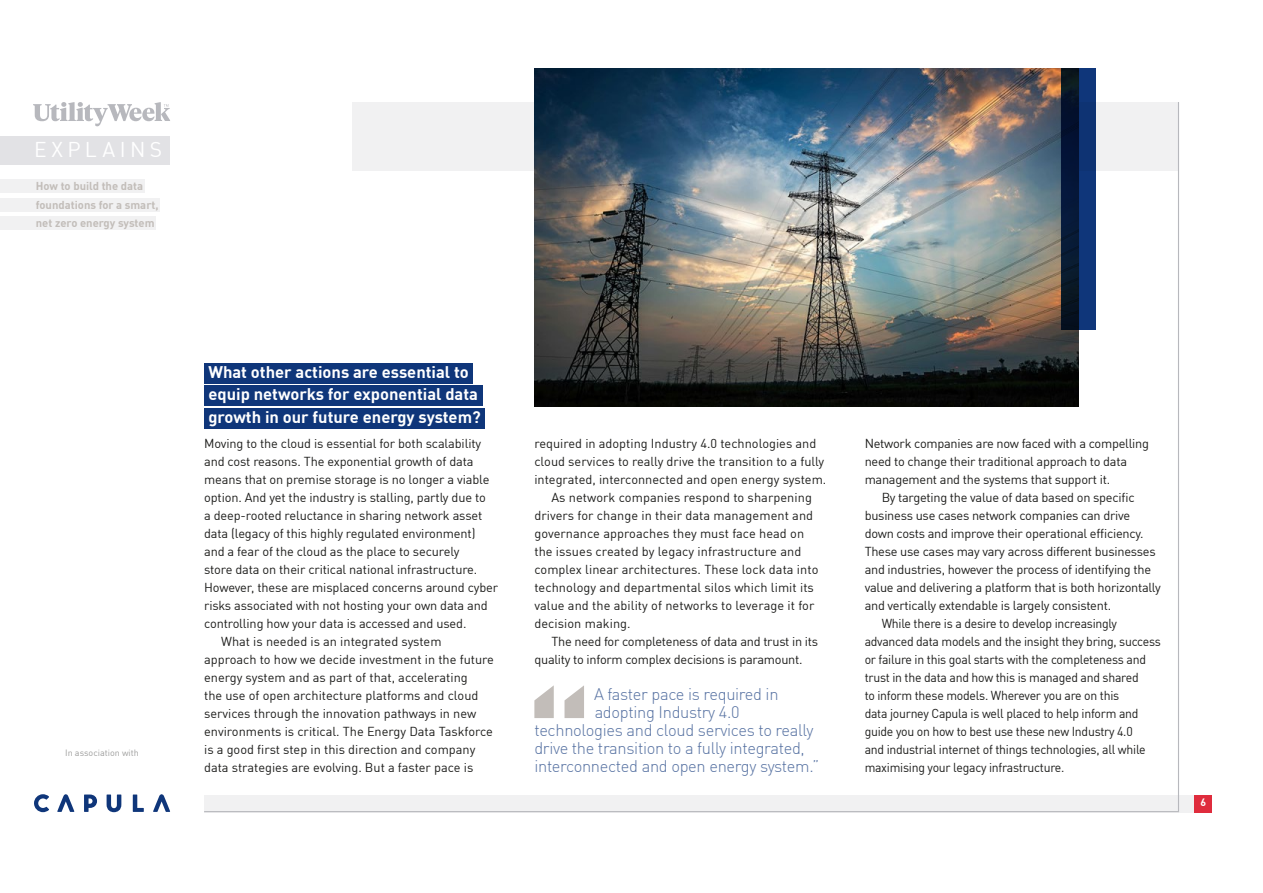
<style>
.page{position:relative;width:1263px;height:893px;background:#fff}
.page>*{position:absolute;margin:0;border:0;box-sizing:border-box;transform-origin:0 0}
.t1{font:21px "DIN Offc";letter-spacing:.215em;color:#fff}
.t2{font:300 16.5px "DIN Offc";letter-spacing:-.02em;color:#5772a2}
.t3{font:700 16.5px/22.5px "DIN Offc";color:#fff}
.t4{font:12.75px/18px "DIN Offc";letter-spacing:-.01em;color:#1d1d1b}
.t5{font:12.75px "DIN Offc";letter-spacing:-.01em;color:#1d1d1b;scale:.96 1}
.t6{font:700 11.25px/18.6px "DIN Offc";color:#c2bdb9}
.t7{font:700 10.5px "DIN Offc";color:#fff}
.t8{font:9px "DIN Offc";color:#9d9d9c}
</style>
<div class="page">
<svg style="left:95px;top:164px;width:75px;height:20px"></svg>
<svg style="left:33px;top:102px;width:137px;height:24px"></svg>
<div style="left:0;top:136px;width:170px;height:28px;background:#e2e2e5"></div>
<div style="left:0;top:179px;width:144px;height:14px;background:#f1f1f2"></div>
<div style="left:0;top:198px;width:160px;height:14px;background:#f1f1f2"></div>
<div style="left:0;top:216px;width:156px;height:14px;background:#f1f1f2"></div>
<svg style="left:107px;top:794px;width:14px;height:18px"></svg>
<svg style="left:133px;top:794px;width:11px;height:18px"></svg>
<svg style="left:57px;top:794px;width:17px;height:18px"></svg>
<svg style="left:34px;top:794px;width:15px;height:18px"></svg>
<svg style="left:153px;top:794px;width:17px;height:18px"></svg>
<svg style="left:84px;top:794px;width:13px;height:18px"></svg>
<div style="left:204px;top:363px;width:269px;height:21px;background:#0f367a"></div>
<div style="left:204px;top:385px;width:278px;height:21px;background:#0f367a"></div>
<div style="left:204px;top:408px;width:281px;height:21px;background:#0f367a"></div>
<svg style="left:534px;top:685px;width:50px;height:33px"></svg>
<div style="left:352px;top:102px;width:827px;height:68px;background:#f1f1f2"></div>
<img style="left:534px;top:68px;width:544px;height:338px">
<svg style="left:1061px;top:68px;width:34px;height:262px;background:#0a2450"></svg>
<div style="left:204px;top:795px;width:974px;height:17px;background:#f1f1f2"></div>
<div style="left:1178px;top:795px;width:34px;height:17px;background:#f1f1f2"></div>
<div style="left:1195px;top:795px;width:17px;height:17px;background:#df2c3d"></div>
<hr style="left:204px;top:811px;width:975px;height:1px;background:#b7b8bd">
<hr style="left:1178px;top:102px;width:1px;height:709px;background:#b7b8bd">
<h1 class="t1" style="left:34px;top:136px;width:130px">EXPLAINS</h1>
<p class="t6" style="left:36px;top:176px;width:124px">How to build the data foundations for a smart, net zero energy system</p>
<p class="t8" style="left:65px;top:747px;width:75px">In association with</p>
<p class="t3" style="left:208px;top:360px;width:274px">What other actions are essential to equip networks for exponential data growth in our future energy system?</p>
<p class="t4" style="left:204px;top:434px;width:279px">Moving to the cloud is essential for both scalability</p>
<p class="t4" style="left:204px;top:452px;width:271px">and cost reasons. The exponential growth of data</p>
<p class="t4" style="left:204px;top:470px;width:287px">means that on premise storage is no longer a viable</p>
<p class="t4" style="left:204px;top:488px;width:283px">option. And yet the industry is stalling, partly due to</p>
<p class="t4" style="left:204px;top:506px;width:280px">a deep-rooted reluctance in sharing network asset</p>
<p class="t4" style="left:204px;top:524px;width:273px">data (legacy of this highly regulated environment)</p>
<p class="t4" style="left:204px;top:542px;width:257px">and a fear of the cloud as the place to securely</p>
<p class="t4" style="left:204px;top:560px;width:275px">store data on their critical national infrastructure.</p>
<p class="t4" style="left:204px;top:578px;width:296px">However, these are misplaced concerns around cyber</p>
<p class="t4" style="left:204px;top:596px;width:285px">risks associated with not hosting your own data and</p>
<p class="t4" style="left:204px;top:614px;width:264px">controlling how your data is accessed and used.</p>
<p class="t4" style="left:221px;top:632px;width:222px">What is needed is an integrated system</p>
<p class="t4" style="left:204px;top:650px;width:291px">approach to how we decide investment in the future</p>
<p class="t4" style="left:204px;top:668px;width:265px">energy system and as part of that, accelerating</p>
<p class="t4" style="left:204px;top:686px;width:276px">the use of open architecture platforms and cloud</p>
<p class="t4" style="left:204px;top:704px;width:274px">services through the innovation pathways in new</p>
<p class="t4" style="left:204px;top:722px;width:290px">environments is critical. The Energy Data Taskforce</p>
<p class="t4" style="left:204px;top:740px;width:273px">is a good first step in this direction and company</p>
<p class="t4" style="left:204px;top:758px;width:271px">data strategies are evolving. But a faster pace is</p>
<p class="t4" style="left:534px;top:434px;width:283px">required in adopting Industry 4.0 technologies and</p>
<p class="t4" style="left:534px;top:452px;width:291px">cloud services to really drive the transition to a fully</p>
<p class="t4" style="left:534px;top:470px;width:293px">integrated, interconnected and open energy system.</p>
<p class="t4" style="left:551px;top:488px;width:262px">As network companies respond to sharpening</p>
<p class="t4" style="left:534px;top:506px;width:280px">drivers for change in their data management and</p>
<p class="t4" style="left:534px;top:524px;width:271px">governance approaches they must face head on</p>
<p class="t4" style="left:534px;top:542px;width:268px">the issues created by legacy infrastructure and</p>
<p class="t4" style="left:534px;top:560px;width:286px">complex linear architectures. These lock data into</p>
<p class="t4" style="left:534px;top:578px;width:281px">technology and departmental silos which limit its</p>
<p class="t4" style="left:534px;top:596px;width:282px">value and the ability of networks to leverage it for</p>
<p class="t4" style="left:534px;top:614px;width:98px">decision making.</p>
<p class="t4" style="left:551px;top:632px;width:268px">The need for completeness of data and trust in its</p>
<p class="t4" style="left:534px;top:650px;width:270px">quality to inform complex decisions is paramount.</p>
<p class="t2" style="left:594px;top:684px;width:186px">A faster pace is required in</p>
<p class="t2" style="left:595px;top:702px;width:146px">adopting Industry 4.0</p>
<p class="t2" style="left:534px;top:720px;width:281px">technologies and cloud services to really</p>
<p class="t2" style="left:534px;top:738px;width:272px">drive the transition to a fully integrated,</p>
<p class="t2" style="left:534px;top:756px;width:286px">interconnected and open energy system.”</p>
<p class="t4" style="left:865px;top:434px;width:286px">Network companies are now faced with a compelling need to change their traditional approach to data management and the systems that support it.</p>
<p class="t4" style="left:882px;top:488px;width:254px">By targeting the value of data based on specific</p>
<p class="t4" style="left:865px;top:506px;width:267px">business use cases network companies can drive</p>
<p class="t4" style="left:865px;top:524px;width:280px">down costs and improve their operational efficiency.</p>
<p class="t4" style="left:865px;top:542px;width:293px">These use cases may vary across different businesses</p>
<p class="t4" style="left:865px;top:560px;width:288px">and industries, however the process of identifying the</p>
<p class="t4" style="left:865px;top:578px;width:298px">value and delivering a platform that is both horizontally</p>
<p class="t4" style="left:865px;top:596px;width:248px">and vertically extendable is largely consistent.</p>
<p class="t5" style="left:882px;top:615px;width:247px">While there is a desire to develop increasingly</p>
<p class="t5" style="left:865px;top:633px;width:310px">advanced data models and the insight they bring, success</p>
<p class="t5" style="left:865px;top:651px;width:295px">or failure in this goal starts with the completeness and</p>
<p class="t5" style="left:865px;top:669px;width:287px">trust in the data and how this is managed and shared</p>
<p class="t5" style="left:865px;top:687px;width:267px">to inform these models. Wherever you are on this</p>
<p class="t5" style="left:865px;top:705px;width:287px">data journey Capula is well placed to help inform and</p>
<p class="t5" style="left:865px;top:723px;width:281px">guide you on how to best use these new Industry 4.0</p>
<p class="t5" style="left:865px;top:741px;width:294px">and industrial internet of things technologies, all while</p>
<p class="t5" style="left:865px;top:759px;width:210px">maximising your legacy infrastructure.</p>
<p class="t7" style="left:1200px;top:796px;width:7px">6</p>
</div>
